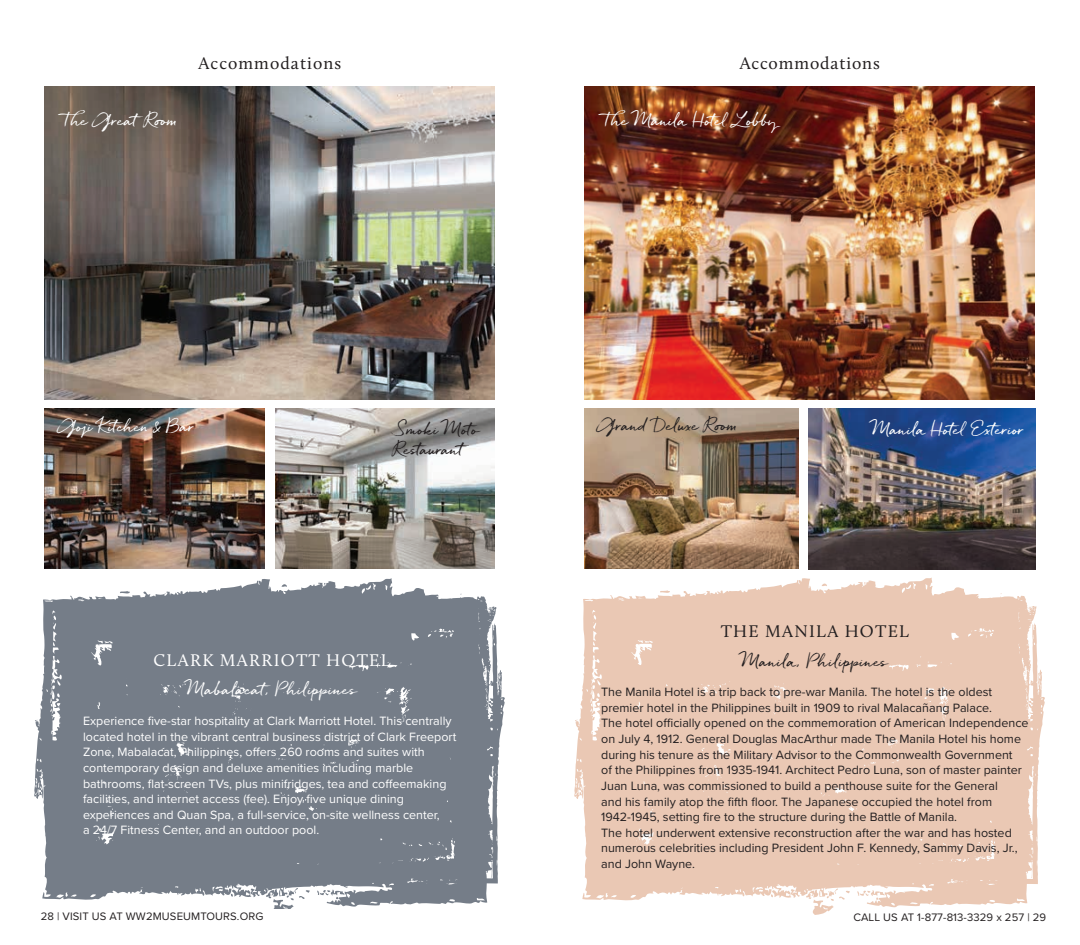
<style>
.page{position:relative;width:1080px;height:945px;background:#fff}
.page>*{position:absolute;margin:0;border:0;box-sizing:border-box;transform-origin:0 0}
.t1{font:17.5px "Calluna";letter-spacing:.075em;color:#231f20}
.t2{font:17.5px "Calluna";letter-spacing:.075em;color:#fff}
.t3{font:15px "Quickbrush";color:#fff}
.t4{font:15px/20px "Quickbrush";color:#231f20}
.t5{font:15px "Quickbrush";letter-spacing:.02em;color:#fff}
.t6{font:15px "Quickbrush";letter-spacing:.02em;color:#231f20}
.t7{font:12.5px/15.6px "Proxima Nova";color:#231f20}
.t8{font:12.5px/15.6px "Proxima Nova";color:#fff}
.t9{font:11.25px "Proxima Nova";letter-spacing:.01em;color:#231f20}
</style>
<div class="page">
<svg style="left:273px;top:907px;width:20px;height:2px"></svg>
<svg style="left:34px;top:578px;width:471px;height:329px;background:#848c95"></svg>
<svg style="left:282px;top:584px;width:5px;height:3px"></svg>
<svg style="left:117px;top:590px;width:13px;height:5px"></svg>
<svg style="left:317px;top:888px;width:28px;height:12px"></svg>
<svg style="left:236px;top:695px;width:4px;height:4px"></svg>
<img style="left:45px;top:409px;width:219px;height:160px">
<img style="left:45px;top:86px;width:450px;height:314px">
<img style="left:275px;top:409px;width:220px;height:160px">
<svg style="left:812px;top:908px;width:20px;height:7px"></svg>
<svg style="left:574px;top:578px;width:471px;height:330px;background:#eccebc"></svg>
<svg style="left:657px;top:590px;width:13px;height:5px"></svg>
<svg style="left:857px;top:889px;width:28px;height:12px"></svg>
<svg style="left:777px;top:695px;width:3px;height:4px"></svg>
<svg style="left:1023px;top:671px;width:3px;height:4px"></svg>
<img style="left:585px;top:409px;width:214px;height:160px">
<img style="left:585px;top:87px;width:450px;height:313px">
<img style="left:809px;top:409px;width:227px;height:160px">
<p class="t3" style="left:62px;top:111px;width:118px">The GreatRoom</p>
<h1 class="t1" style="left:199px;top:53px;width:144px">Accommodations</h1>
<h1 class="t1" style="left:740px;top:53px;width:142px">Accommodations</h1>
<p class="t3" style="left:602px;top:111px;width:176px">The Manila Hotel Lobby</p>
<p class="t3" style="left:58px;top:417px;width:138px">Goji Kitchen &amp; Bar</p>
<p class="t4" style="left:394px;top:419px;width:90px">Smoki Moto<br>Restaurant</p>
<p class="t4" style="left:598px;top:415px;width:141px">Grand Deluxe Room</p>
<p class="t3" style="left:873px;top:420px;width:153px">Manila Hotel Exterior</p>
<h1 class="t2" style="left:153px;top:649px;width:239px">CLARK MARRIOTT HOTEL</h1>
<p class="t5" style="left:187px;top:680px;width:171px">Mabalacat, Philippines</p>
<p class="t8" style="left:83px;top:712px;width:375px">Experience five-star hospitality at Clark Marriott Hotel. This centrally located hotel in the vibrant central business district of Clark Freeport Zone, Mabalacat, Philippines, offers 260 rooms and suites with contemporary design and deluxe amenities including marble bathrooms, flat-screen TVs, plus minifridges, tea and coffeemaking facilities, and internet access (fee). Enjoy five unique dining experiences and Quan Spa, a full-service, on-site wellness center,<br>a 24/7 Fitness Center, and an outdoor pool.</p>
<h1 class="t1" style="left:721px;top:620px;width:190px">THE MANILA HOTEL</h1>
<p class="t6" style="left:742px;top:652px;width:148px">Manila, Philippines</p>
<p class="t7" style="left:601px;top:684px;width:429px">The Manila Hotel is a trip back to pre-war Manila. The hotel is the oldest premier hotel in the Philippines built in 1909 to rival Malacañang Palace.<br>The hotel officially opened on the commemoration of American Independence on July 4, 1912. General Douglas MacArthur made The Manila Hotel his home during his tenure as the Military Advisor to the Commonwealth Government<br>of the Philippines from 1935-1941. Architect Pedro Luna, son of master painter Juan Luna, was commissioned to build a penthouse suite for the General<br>and his family atop the fifth floor. The Japanese occupied the hotel from 1942-1945, setting fire to the structure during the Battle of Manila.<br>The hotel underwent extensive reconstruction after the war and has hosted numerous celebrities including President John F. Kennedy, Sammy Davis, Jr., and John Wayne.</p>
<p class="t9" style="left:41px;top:908px;width:224px">28 | VISIT US AT WW2MUSEUMTOURS.ORG</p>
<p class="t9" style="left:853px;top:909px;width:194px">CALL US AT 1-877-813-3329 x 257 | 29</p>
</div>
